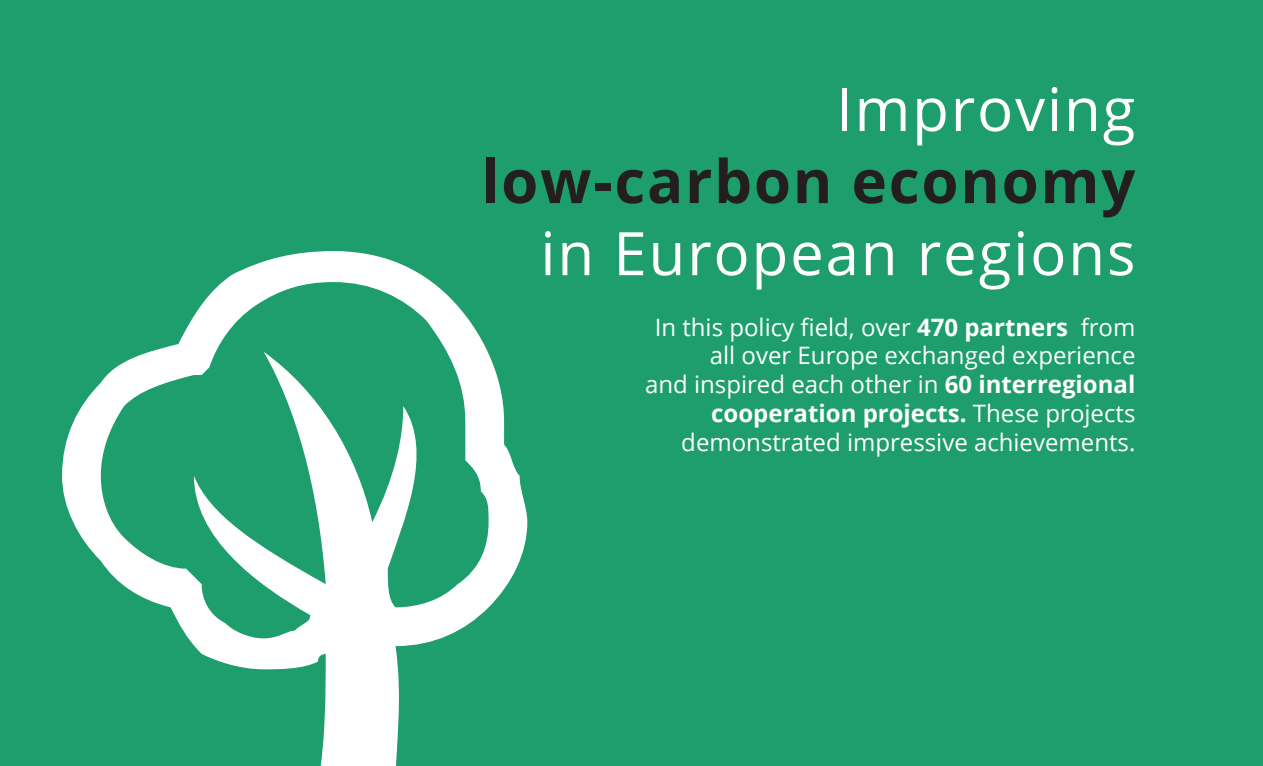
<style>
.page{position:relative;width:1263px;height:766px;background:#fff}
.page>*{position:absolute;margin:0;border:0;box-sizing:border-box;transform-origin:0 0}
.t1{font:60px "Open Sans";letter-spacing:.03em;color:#fff}
.t2{font:700 60px "Open Sans";letter-spacing:.03em;color:#231f20}
.t3{font:24px/28.8px "Open Sans";color:#fff;text-align:right}
.s1{font-weight:700}
</style>
<div class="page">
<div style="left:0;top:0;width:1263px;height:765px;background:#1d9e6c"></div>
<svg style="left:62px;top:251px;width:465px;height:514px"></svg>
<h1 class="t1" style="left:836px;top:68px;width:301px">Improving</h1>
<h1 class="t2" style="left:481px;top:139px;width:656px">low-carbon economy</h1>
<h1 class="t1" style="left:540px;top:212px;width:597px">in European regions</h1>
<p class="t3" style="left:645px;top:312px;width:492px">In this policy field, over <span class="s1">470 partners</span> from all over Europe exchanged experience<br>and inspired each other in <span class="s1">60 interregional cooperation projects.</span> These projects demonstrated impressive achievements.</p>
</div>
